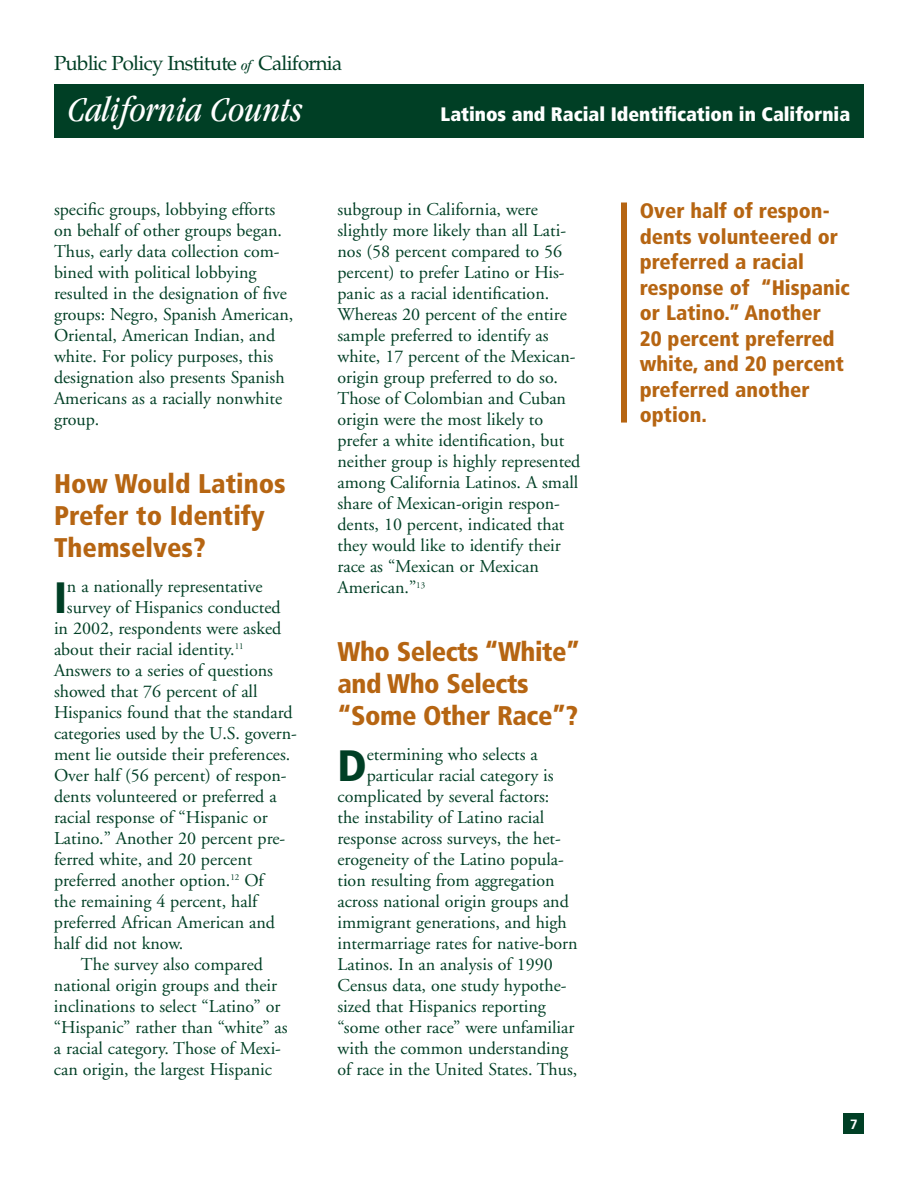
<style>
.page{position:relative;width:918px;height:1188px;background:#fff}
.page>*{position:absolute;margin:0;border:0;box-sizing:border-box;transform-origin:0 0}
.t1{font:900 condensed 43.8px "Frutiger";color:#003f25}
.t2{font:italic condensed 36px "Garamond";color:#fff}
.t3{font:900 condensed 27px/32.4px "Frutiger";letter-spacing:-.02em;color:#b66512}
.t4{font:900 condensed 27px/32.4px "Frutiger";color:#b66512}
.t5{font:900 condensed 21px/25.5px "Frutiger";color:#b66512}
.t6{font:20.4px "Palatino";letter-spacing:-.035em;color:#003f25}
.t7{font:900 condensed 19.5px "Frutiger";color:#fff}
.t8{font:18px/21px "Adobe Garamond";color:#003f25}
.t9{font:700 13.5px "Frutiger";color:#fff}
.s1{font-family:"Garamond";font-style:italic;font-stretch:condensed;font-size:14.4px}
</style>
<div class="page">
<div style="left:54px;top:84px;width:810px;height:54px;background:#003f25"></div>
<div style="left:844px;top:1114px;width:20px;height:20px;background:#003f25"></div>
<div style="left:621px;top:203px;width:6px;height:220px;background:#b66512"></div>
<p class="t6" style="left:54px;top:56px;width:290px">Public Policy Institute <span class="s1">of</span> California</p>
<h2 class="t2" style="left:68px;top:95px;width:236px">California Counts</h2>
<p class="t7" style="left:441px;top:107px;width:411px">Latinos and Racial Identification in California</p>
<p class="t8" style="left:54px;top:201px;width:241px">specific groups, lobbying efforts on behalf of other groups began.<br>Thus, early data collection com&shy;bined with political lobbying resulted in the designation of five groups: Negro, Spanish American,<br>Oriental, American Indian, and white. For policy purposes, this designation also presents Spanish<br>Americans as a racially nonwhite group.</p>
<h3 class="t4" style="left:54px;top:469px;width:233px">How Would Latinos<br>Prefer to Identify<br>Themselves?</h3>
<h1 class="t1" style="left:54px;top:580px;width:14px">I</h1>
<p class="t8" style="left:67px;top:577px;width:197px">n a nationally representative</p>
<p class="t8" style="left:67px;top:598px;width:215px">survey of Hispanics conducted</p>
<p class="t8" style="left:54px;top:619px;width:229px">in 2002, respondents were asked</p>
<p class="t8" style="left:54px;top:640px;width:191px">about their racial identity.<sup>11</sup></p>
<p class="t8" style="left:54px;top:661px;width:221px">Answers to a series of questions</p>
<p class="t8" style="left:54px;top:682px;width:205px">showed that 76 percent of all</p>
<p class="t8" style="left:54px;top:703px;width:240px">Hispanics found that the standard</p>
<p class="t8" style="left:54px;top:724px;width:244px">categories used by the U.S. govern-</p>
<p class="t8" style="left:54px;top:745px;width:238px">ment lie outside their preferences.</p>
<p class="t8" style="left:54px;top:766px;width:234px">Over half (56 percent) of respon-</p>
<p class="t8" style="left:54px;top:787px;width:224px">dents volunteered or preferred a</p>
<p class="t8" style="left:54px;top:808px;width:215px">racial response of “Hispanic or</p>
<p class="t8" style="left:54px;top:829px;width:233px">Latino.” Another 20 percent pre-</p>
<p class="t8" style="left:54px;top:850px;width:200px">ferred white, and 20 percent</p>
<p class="t8" style="left:54px;top:871px;width:211px">preferred another option.<sup>12</sup> Of</p>
<p class="t8" style="left:54px;top:892px;width:205px">the remaining 4 percent, half</p>
<p class="t8" style="left:54px;top:913px;width:223px">preferred African American and</p>
<p class="t8" style="left:54px;top:934px;width:131px">half did not know.</p>
<p class="t8" style="left:81px;top:955px;width:183px">The survey also compared</p>
<p class="t8" style="left:54px;top:976px;width:225px">national origin groups and their</p>
<p class="t8" style="left:54px;top:997px;width:228px">inclinations to select “Latino” or</p>
<p class="t8" style="left:54px;top:1018px;width:235px">“Hispanic” rather than “white” as</p>
<p class="t8" style="left:54px;top:1039px;width:229px">a racial category. Those of Mexi-</p>
<p class="t8" style="left:54px;top:1060px;width:220px">can origin, the largest Hispanic</p>
<p class="t8" style="left:338px;top:201px;width:244px">subgroup in California, were slightly more likely than all Lati&shy;nos (58 percent compared to 56 percent) to prefer Latino or His&shy;panic as a racial identification.<br>Whereas 20 percent of the entire sample preferred to identify as white, 17 percent of the Mexican&shy;origin group preferred to do so.<br>Those of Colombian and Cuban origin were the most likely to prefer a white identification, but neither group is highly represented among California Latinos. A small share of Mexican-origin respon&shy;dents, 10 percent, indicated that they would like to identify their race as “Mexican or Mexican<br>American.”<sup>13</sup></p>
<h3 class="t3" style="left:338px;top:637px;width:244px">Who Selects “White” and Who Selects “Some Other Race”?</h3>
<h1 class="t1" style="left:338px;top:748px;width:31px">D</h1>
<p class="t8" style="left:367px;top:745px;width:173px">etermining who selects a</p>
<p class="t8" style="left:367px;top:766px;width:188px">particular racial category is</p>
<p class="t8" style="left:338px;top:787px;width:213px">complicated by several factors:</p>
<p class="t8" style="left:338px;top:808px;width:208px">the instability of Latino racial</p>
<p class="t8" style="left:338px;top:829px;width:225px">response across surveys, the het-</p>
<p class="t8" style="left:338px;top:850px;width:228px">erogeneity of the Latino popula-</p>
<p class="t8" style="left:338px;top:871px;width:219px">tion resulting from aggregation</p>
<p class="t8" style="left:338px;top:892px;width:233px">across national origin groups and</p>
<p class="t8" style="left:338px;top:913px;width:231px">immigrant generations, and high</p>
<p class="t8" style="left:338px;top:934px;width:242px">intermarriage rates for native-born</p>
<p class="t8" style="left:338px;top:955px;width:217px">Latinos. In an analysis of 1990</p>
<p class="t8" style="left:338px;top:976px;width:231px">Census data, one study hypothe-</p>
<p class="t8" style="left:338px;top:997px;width:210px">sized that Hispanics reporting</p>
<p class="t8" style="left:338px;top:1018px;width:239px">“some other race” were unfamiliar</p>
<p class="t8" style="left:338px;top:1039px;width:232px">with the common understanding</p>
<p class="t8" style="left:338px;top:1060px;width:241px">of race in the United States. Thus,</p>
<p class="t5" style="left:640px;top:200px;width:212px">Over half of respon&shy;dents volunteered or preferred a racial response of “Hispanic or Latino.” Another<br>20 percent preferred white, and 20 percent preferred another option.</p>
<p class="t9" style="left:850px;top:1119px;width:9px">7</p>
</div>
